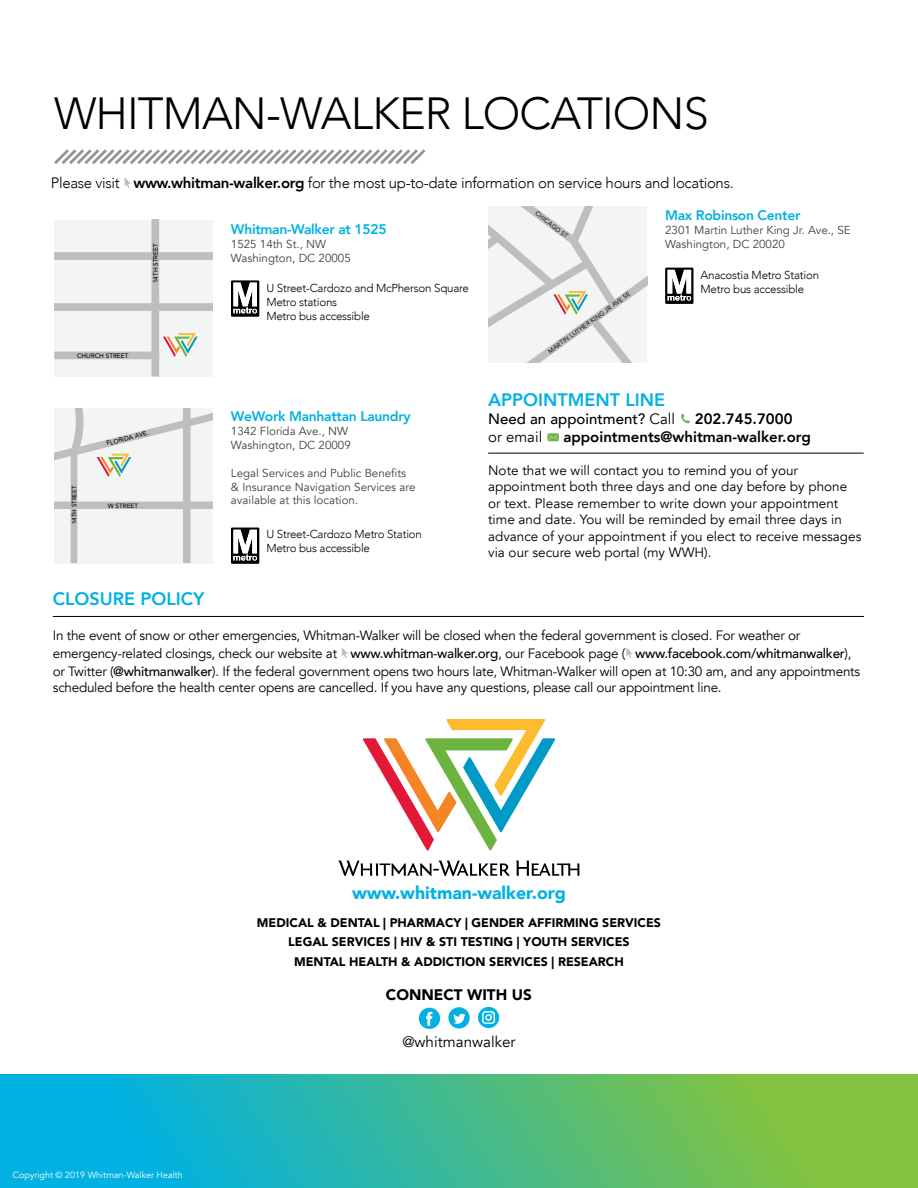
<style>
.page{position:relative;width:918px;height:1188px;background:#fff}
.page>*{position:absolute;margin:0;border:0;box-sizing:border-box;transform-origin:0 0}
.t1{font:300 45px "Avenir";letter-spacing:-.02em;color:#000}
.t2{font:800 18px "Avenir";color:#00b1e2}
.t3{font:900 17.7px "Avenir";color:#00b1e2}
.t4{font:15.3px "Avenir";color:#000}
.t5{font:900 15.3px "Avenir";color:#000}
.t6{font:300 15px "Avenir";letter-spacing:-.02em;color:#000}
.t7{font:800 15px "Avenir";color:#000}
.t8{font:500 15px "Avenir";color:#000}
.t9{font:15px "Avenir";color:#000}
.t10{font:800 13.95px "Avenir";letter-spacing:-.02em;color:#00b1e2}
.t11{font:13.5px/18px "Avenir";letter-spacing:-.02em;color:#000}
.t12{font:13.5px/16.5px "Avenir";color:#000}
.t13{font:900 12.45px/19.6px "Avenir LT Std";color:#000;text-align:center}
.t14{font:11.55px/14px "Avenir";color:#414042}
.t15{font:300 11.55px/14px "Avenir";letter-spacing:-.02em;color:#000}
.t16{font:9px "Avenir";color:#fff}
.t17{font:500 6.45px "Avenir LT Std";color:#000}
.t18{font:500 6.45px "Avenir LT Std";color:#231f20}
.t19{font:500 6.3px "Avenir LT Std";color:#000}
.s1{font-weight:800}
.s2{font-weight:400}
.s3{font-weight:500}
</style>
<div class="page">
<svg style="left:338px;top:861px;width:172px;height:15px"></svg>
<svg style="left:516px;top:861px;width:64px;height:15px"></svg>
<svg style="left:363px;top:719px;width:192px;height:132px"></svg>
<svg style="left:478px;top:1007px;width:21px;height:21px"></svg>
<svg style="left:448px;top:1007px;width:22px;height:22px"></svg>
<svg style="left:453px;top:1014px;width:13px;height:10px"></svg>
<div style="left:419px;top:1008px;width:21px;height:21px;background:#00b1e2;border-radius:50%"></div>
<svg style="left:426px;top:1012px;width:6px;height:14px"></svg>
<div style="left:54px;top:220px;width:159px;height:157px;background:#f3f4f4"></div>
<div style="left:151px;top:220px;width:8px;height:157px;background:#bcbec0"></div>
<div style="left:54px;top:352px;width:105px;height:7px;background:#bcbec0"></div>
<div style="left:54px;top:252px;width:159px;height:8px;background:#bcbec0"></div>
<div style="left:54px;top:303px;width:159px;height:8px;background:#bcbec0"></div>
<svg style="left:163px;top:333px;width:35px;height:24px"></svg>
<svg style="left:231px;top:280px;width:28px;height:37px"></svg>
<svg style="left:125px;top:178px;width:6px;height:10px"></svg>
<div style="left:54px;top:408px;width:159px;height:155px;background:#f3f4f4"></div>
<div style="left:71px;top:449px;width:6px;height:114px;background:#bcbec0"></div>
<div style="left:54px;top:501px;width:159px;height:8px;background:#bcbec0"></div>
<div style="left:183px;top:408px;width:7px;height:155px;background:#bcbec0"></div>
<svg style="left:54px;top:408px;width:159px;height:92px"></svg>
<svg style="left:231px;top:528px;width:28px;height:36px"></svg>
<svg style="left:488px;top:206px;width:159px;height:157px"></svg>
<svg style="left:665px;top:268px;width:28px;height:36px"></svg>
<hr style="left:488px;top:453px;width:376px;height:1px;background:#000">
<svg style="left:681px;top:414px;width:9px;height:9px"></svg>
<svg style="left:547px;top:433px;width:12px;height:8px"></svg>
<svg style="left:54px;top:149px;width:372px;height:15px"></svg>
<hr style="left:53px;top:616px;width:811px;height:1px;background:#000">
<svg style="left:342px;top:648px;width:6px;height:10px"></svg>
<svg style="left:627px;top:648px;width:6px;height:10px"></svg>
<svg style="left:0;top:1074px;width:918px;height:114px;background:#41b990"></svg>
<h1 class="t1" style="left:54px;top:87px;width:656px">WHITMAN-WALKER LOCATIONS</h1>
<p class="t6" style="left:51px;top:174px;width:684px">Please visit <span class="s1">www.whitman-walker.org</span> for the most up-to-date information on service hours and locations.</p>
<p class="t17" style="left:152px;top:283px;width:42px;rotate:-90deg">14TH STREET</p>
<p class="t17" style="left:77px;top:352px;width:53px">CHURCH STREET</p>
<p class="t17" style="left:71px;top:524px;width:40px;rotate:-90deg">14TH STREET</p>
<p class="t19" style="left:106px;top:440px;width:45px;rotate:-14deg">FLORIDA AVE.</p>
<p class="t19" style="left:108px;top:502px;width:32px">W STREET</p>
<p class="t10" style="left:231px;top:218px;width:157px">Whitman-Walker at 1525</p>
<p class="t14" style="left:231px;top:237px;width:121px">1525 14th St., NW<br>Washington, DC 20005</p>
<p class="t15" style="left:266px;top:281px;width:204px">U Street-Cardozo and McPherson Square<br>Metro stations<br>Metro bus accessible</p>
<p class="t10" style="left:231px;top:405px;width:181px">WeWork Manhattan Laundry</p>
<p class="t14" style="left:231px;top:424px;width:121px">1342 Florida Ave., NW<br>Washington, DC 20009</p>
<p class="t14" style="left:231px;top:466px;width:186px">Legal Services and Public Benefits &amp; Insurance Navigation Services are available at this location.</p>
<p class="t15" style="left:266px;top:527px;width:157px">U Street-Cardozo Metro Station<br>Metro bus accessible</p>
<p class="t18" style="left:538px;top:210px;width:41px;rotate:37deg">CHICAGO ST</p>
<p class="t10" style="left:665px;top:204px;width:137px">Max Robinson Center</p>
<p class="t14" style="left:665px;top:223px;width:187px">2301 Martin Luther King Jr. Ave., SE<br>Washington, DC 20020</p>
<p class="t15" style="left:701px;top:268px;width:120px">Anacostia Metro Station<br>Metro bus accessible</p>
<p class="t18" style="left:547px;top:349px;width:101px;rotate:-36deg">MARTIN LUTHER KING JR AVE SE</p>
<h2 class="t2" style="left:488px;top:386px;width:178px">APPOINTMENT LINE</h2>
<p class="t8" style="left:488px;top:406px;width:188px">Need an appointment? <span class="s2">Call</span></p>
<p class="t7" style="left:695px;top:407px;width:99px">202.745.7000</p>
<p class="t9" style="left:488px;top:428px;width:56px">or email</p>
<p class="t7" style="left:563px;top:425px;width:249px">appointments@whitman-walker.org</p>
<p class="t12" style="left:488px;top:462px;width:375px">Note that we will contact you to remind you of your appointment both three days and one day before by phone or text. Please remember to write down your appointment time and date. You will be reminded by email three days in advance of your appointment if you elect to receive messages via our secure web portal (my WWH).</p>
<h2 class="t2" style="left:53px;top:585px;width:153px">CLOSURE POLICY</h2>
<p class="t11" style="left:53px;top:626px;width:809px">In the event of snow or other emergencies, Whitman-Walker will be closed when the federal government is closed. For weather or emergency-related closings, check our website at <span class="s3">www.whitman-walker.org</span>, our Facebook page ( <span class="s3">www.facebook.com/whitmanwalker</span>), or Twitter (<span class="s3">@whitmanwalker</span>). If the federal government opens two hours late, Whitman-Walker will open at 10:30 am, and any appointments</p>
<p class="t11" style="left:53px;top:679px;width:670px">scheduled before the health center opens are cancelled. If you have any questions, please call our appointment line.</p>
<h3 class="t3" style="left:352px;top:877px;width:215px">www.whitman-walker.org</h3>
<p class="t13" style="left:257px;top:913px;width:406px">MEDICAL &amp; DENTAL | PHARMACY | GENDER AFFIRMING SERVICES<br>LEGAL SERVICES | HIV &amp; STI TESTING | YOUTH SERVICES<br>MENTAL HEALTH &amp; ADDICTION SERVICES | RESEARCH</p>
<p class="t5" style="left:386px;top:981px;width:147px">CONNECT WITH US</p>
<p class="t16" style="left:13px;top:1169px;width:172px">Copyright © 2019 Whitman-Walker Health</p>
<p class="t4" style="left:402px;top:1032px;width:115px">@whitmanwalker</p>
</div>
